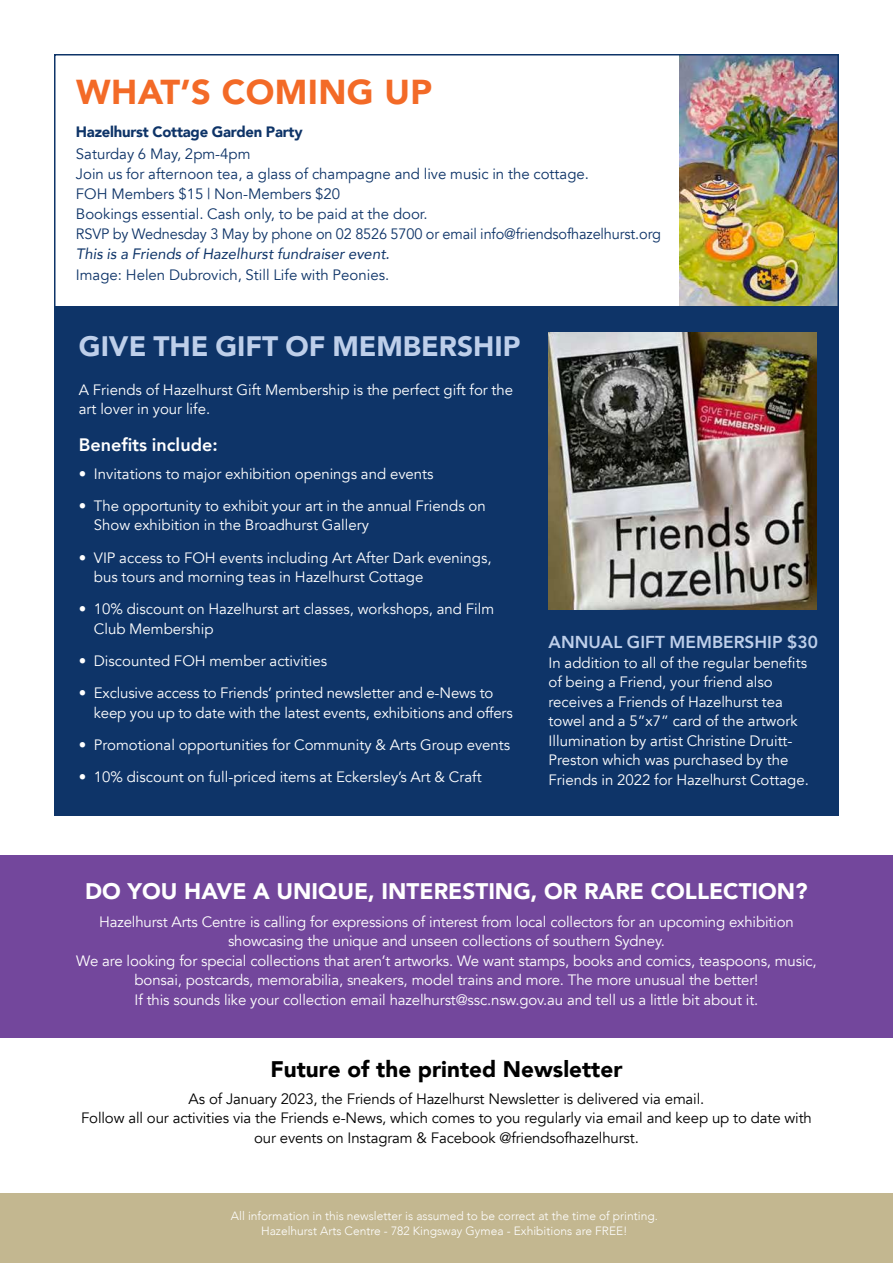
<style>
.page{position:relative;width:893px;height:1263px;background:#fff}
.page>*{position:absolute;margin:0;border:0;box-sizing:border-box;transform-origin:0 0}
.t1{font:900 34.5px "Avenir";letter-spacing:.01em;color:#f36a27}
.t2{font:900 28.05px "Avenir";color:#becfea}
.t3{font:900 22.5px "Avenir";color:#fff}
.t4{font:900 22.5px "Avenir";color:#000}
.t5{font:800 18px "Avenir";color:#fff}
.t6{font:800 17.25px "Avenir";color:#becfea}
.t7{font:15px/19.5px "Avenir";color:#fff}
.t8{font:15px/20.1px "Avenir";color:#0e3468}
.t9{font:15px/19.5px "Avenir";letter-spacing:-.01em;color:#000;text-align:center}
.t10{font:italic 15px "Avenir";color:#0e3468}
.t11{font:900 15px "Avenir";letter-spacing:-.015em;color:#0e3468}
.t12{font:300 12px/15px "Avenir";color:#fff;text-align:center}
</style>
<div class="page">
<img style="left:679px;top:57px;width:157px;height:248px">
<div style="left:0;top:1191px;width:893px;height:72px;background:#c3b790"></div>
<div style="left:0;top:1033px;width:893px;height:160px;background:#fff"></div>
<div style="left:54px;top:306px;width:785px;height:510px;background:#0e3468"></div>
<img style="left:548px;top:333px;width:268px;height:277px">
<div style="left:0;top:855px;width:893px;height:183px;background:#73479c"></div>
<h1 class="t1" style="left:76px;top:77px;width:357px">WHAT’S COMING UP</h1>
<p class="t11" style="left:76px;top:125px;width:228px">Hazelhurst Cottage Garden Party</p>
<p class="t8" style="left:76px;top:145px;width:587px">Saturday 6 May, 2pm-4pm<br>Join us for afternoon tea, a glass of champagne and live music in the cottage.<br>FOH Members $15 | Non-Members $20<br>Bookings essential. Cash only, to be paid at the door.<br>RSVP by Wednesday 3 May by phone on 02 8526 5700 or email info@friendsofhazelhurst.org</p>
<p class="t10" style="left:76px;top:248px;width:315px">This is a Friends of Hazelhurst fundraiser event.</p>
<p class="t8" style="left:76px;top:266px;width:315px">Image: Helen Dubrovich, Still Life with Peonies.</p>
<h2 class="t2" style="left:79px;top:334px;width:443px">GIVE THE GIFT OF MEMBERSHIP</h2>
<p class="t7" style="left:79px;top:381px;width:436px">A Friends of Hazelhurst Gift Membership is the perfect gift for the art lover in your life.</p>
<p class="t5" style="left:79px;top:430px;width:140px">Benefits include:</p>
<p class="t7" style="left:79px;top:465px;width:356px">• Invitations to major exhibition openings and events</p>
<p class="t7" style="left:94px;top:497px;width:393px;text-indent:-15px">• The opportunity to exhibit your art in the annual Friends on<br>Show exhibition in the Broadhurst Gallery</p>
<p class="t7" style="left:94px;top:549px;width:399px;text-indent:-15px">• VIP access to FOH events including Art After Dark evenings, bus tours and morning teas in Hazelhurst Cottage</p>
<p class="t7" style="left:94px;top:601px;width:402px;text-indent:-15px">• 10% discount on Hazelhurst art classes, workshops, and Film<br>Club Membership</p>
<p class="t7" style="left:79px;top:653px;width:250px">• Discounted FOH member activities</p>
<p class="t7" style="left:94px;top:685px;width:420px;text-indent:-15px">• Exclusive access to Friends’ printed newsletter and e-News to keep you up to date with the latest events, exhibitions and offers</p>
<p class="t7" style="left:79px;top:737px;width:433px">• Promotional opportunities for Community &amp; Arts Group events</p>
<p class="t7" style="left:79px;top:769px;width:404px">• 10% discount on full-priced items at Eckersley’s Art &amp; Craft</p>
<p class="t6" style="left:549px;top:629px;width:271px">ANNUAL GIFT MEMBERSHIP $30</p>
<p class="t7" style="left:549px;top:653px;width:262px">In addition to all of the regular benefits of being a Friend, your friend also receives a Friends of Hazelhurst tea towel and a 5”x7” card of the artwork Illumination by artist Christine Druitt-Preston which was purchased by the Friends in 2022 for Hazelhurst Cottage.</p>
<h3 class="t3" style="left:85px;top:881px;width:724px">DO YOU HAVE A UNIQUE, INTERESTING, OR RARE COLLECTION?</h3>
<p class="t7" style="left:76px;top:913px;width:742px;text-align:center">Hazelhurst Arts Centre is calling for expressions of interest from local collectors for an upcoming exhibition showcasing the unique and unseen collections of southern Sydney.<br>We are looking for special collections that aren’t artworks. We want stamps, books and comics, teaspoons, music, bonsai, postcards, memorabilia, sneakers, model trains and more. The more unusual the better!<br>If this sounds like your collection email hazelhurst@ssc.nsw.gov.au and tell us a little bit about it.</p>
<h3 class="t4" style="left:270px;top:1060px;width:353px">Future of the printed Newsletter</h3>
<p class="t9" style="left:81px;top:1090px;width:732px">As of January 2023, the Friends of Hazelhurst Newsletter is delivered via email.<br>Follow all our activities via the Friends e-News, which comes to you regularly via email and keep up to date with our events on Instagram &amp; Facebook @friendsofhazelhurst.</p>
<p class="t12" style="left:231px;top:1208px;width:428px">All information in this newsletter is assumed to be correct at the time of printing.<br>Hazelhurst Arts Centre - 782 Kingsway Gymea - Exhibitions are FREE!</p>
</div>
